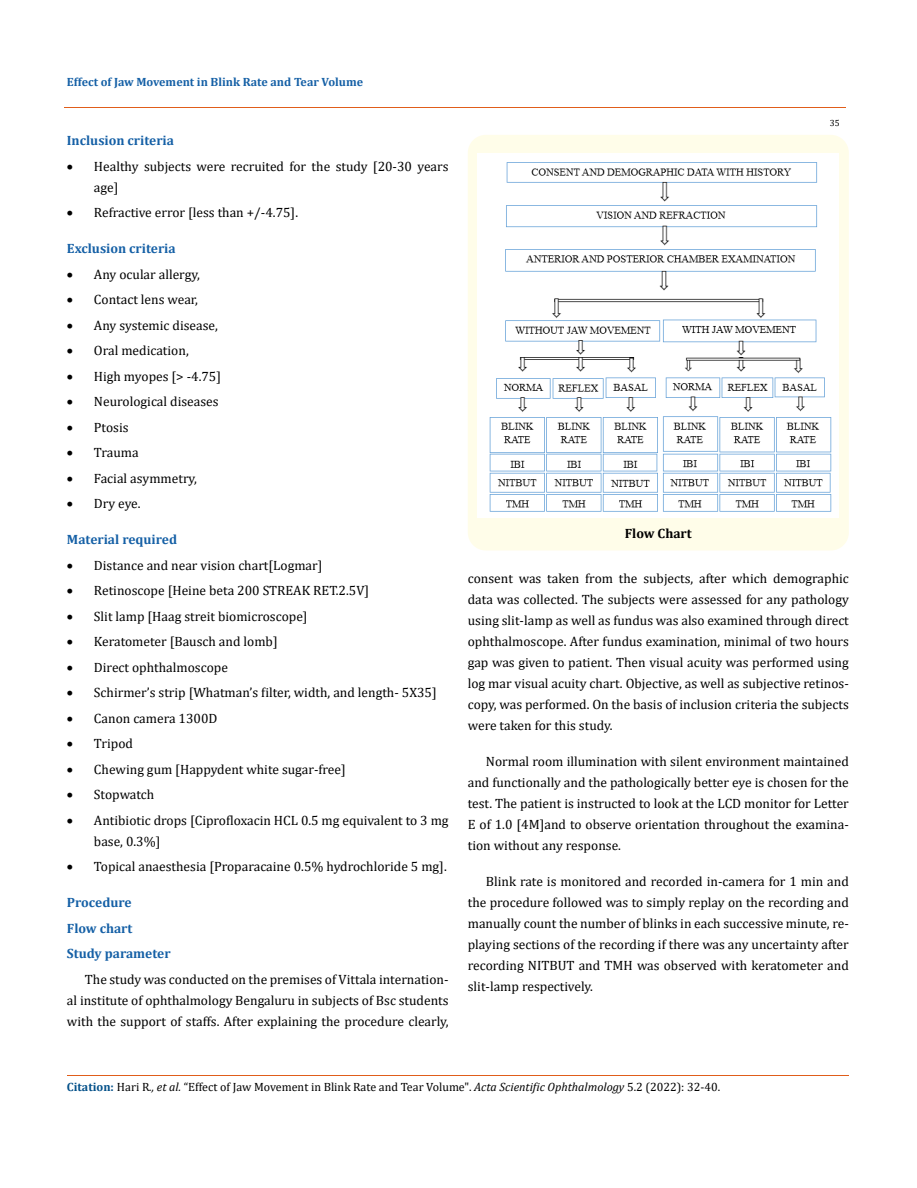
<style>
.page{position:relative;width:917px;height:1188px;background:#fff}
.page>*{position:absolute;margin:0;border:0;box-sizing:border-box;transform-origin:0 0}
.t1{font:13.5px/21px "Cambria";color:#000;text-align:justify}
.t2{font:700 13.5px/25.5px "Cambria";color:#1560a6}
.t3{font:700 13.5px "Cambria";color:#000}
.t4{font:12px "Cambria";color:#000}
.t5{font:700 12px "Cambria";color:#1560a6}
.t6{font:9px "Cambria";color:#000}
.s1{font-weight:700;color:#035089}
.s2{font-style:italic}
</style>
<div class="page">
<div style="left:468px;top:135px;width:380px;height:416px;background:#fffde9;border-radius:18px"></div>
<img style="left:478px;top:153px;width:360px;height:365px">
<hr style="left:64px;top:108px;width:781px;height:1px;background:#e05d1a">
<hr style="left:67px;top:1076px;width:781px;height:1px;background:#e05d1a">
<p class="t5" style="left:67px;top:73px;width:298px">Effect of Jaw Movement in Blink Rate and Tear Volume</p>
<p class="t2" style="left:67px;top:128px;width:109px">Inclusion criteria</p>
<p class="t1" style="left:94px;top:156px;width:356px;text-indent:-27px">• Healthy subjects were recruited for the study [20-30 years age]</p>
<p class="t1" style="left:67px;top:202px;width:233px">• Refractive error [less than +/-4.75].</p>
<p class="t2" style="left:67px;top:236px;width:110px">Exclusion criteria</p>
<p class="t1" style="left:67px;top:264px;width:134px">• Any ocular allergy,</p>
<p class="t1" style="left:67px;top:289px;width:132px">• Contact lens wear,</p>
<p class="t1" style="left:67px;top:315px;width:152px">• Any systemic disease,</p>
<p class="t1" style="left:67px;top:340px;width:123px">• Oral medication,</p>
<p class="t1" style="left:67px;top:366px;width:156px">• High myopes [&gt; -4.75]</p>
<p class="t1" style="left:67px;top:391px;width:153px">• Neurological diseases</p>
<p class="t1" style="left:67px;top:417px;width:63px">• Ptosis</p>
<p class="t1" style="left:67px;top:442px;width:73px">• Trauma</p>
<p class="t1" style="left:67px;top:468px;width:132px">• Facial asymmetry,</p>
<p class="t1" style="left:67px;top:493px;width:75px">• Dry eye.</p>
<p class="t2" style="left:67px;top:527px;width:112px">Material required</p>
<p class="t1" style="left:67px;top:555px;width:257px">• Distance and near vision chart[Logmar]</p>
<p class="t1" style="left:67px;top:580px;width:304px">• Retinoscope [Heine beta 200 STREAK RET.2.5V]</p>
<p class="t1" style="left:67px;top:606px;width:242px">• Slit lamp [Haag streit biomicroscope]</p>
<p class="t1" style="left:67px;top:631px;width:212px">• Keratometer [Bausch and lomb]</p>
<p class="t1" style="left:67px;top:657px;width:162px">• Direct ophthalmoscope</p>
<p class="t1" style="left:67px;top:682px;width:371px">• Schirmer’s strip [Whatman’s filter, width, and length- 5X35]</p>
<p class="t1" style="left:67px;top:708px;width:152px">• Canon camera 1300D</p>
<p class="t1" style="left:67px;top:733px;width:68px">• Tripod</p>
<p class="t1" style="left:67px;top:759px;width:280px">• Chewing gum [Happydent white sugar-free]</p>
<p class="t1" style="left:67px;top:784px;width:89px">• Stopwatch</p>
<p class="t1" style="left:94px;top:810px;width:356px;text-indent:-27px">• Antibiotic drops [Ciprofloxacin HCL 0.5 mg equivalent to 3 mg base, 0.3%]</p>
<p class="t1" style="left:67px;top:856px;width:381px">• Topical anaesthesia [Proparacaine 0.5% hydrochloride 5 mg].</p>
<p class="t2" style="left:67px;top:890px;width:105px">Procedure<br>Flow chart<br>Study parameter</p>
<p class="t1" style="left:67px;top:969px;width:383px;text-indent:18px">The study was conducted on the premises of Vittala internation&shy;al institute of ophthalmology Bengaluru in subjects of Bsc students with the support of staffs. After explaining the procedure clearly,</p>
<p class="t6" style="left:829px;top:118px;width:11px">35</p>
<p class="t3" style="left:625px;top:523px;width:68px">Flow Chart</p>
<p class="t1" style="left:468px;top:567px;width:382px">consent was taken from the subjects, after which demographic data was collected. The subjects were assessed for any pathology using slit-lamp as well as fundus was also examined through direct ophthalmoscope. After fundus examination, minimal of two hours gap was given to patient. Then visual acuity was performed using log mar visual acuity chart. Objective, as well as subjective retinos&shy;copy, was performed. On the basis of inclusion criteria the subjects were taken for this study.</p>
<p class="t1" style="left:468px;top:750px;width:382px;text-indent:18px">Normal room illumination with silent environment maintained and functionally and the pathologically better eye is chosen for the test. The patient is instructed to look at the LCD monitor for Letter E of 1.0 [4M]and to observe orientation throughout the examina&shy;tion without any response.</p>
<p class="t1" style="left:468px;top:871px;width:382px;text-indent:18px">Blink rate is monitored and recorded in-camera for 1 min and the procedure followed was to simply replay on the recording and manually count the number of blinks in each successive minute, re&shy;playing sections of the recording if there was any uncertainty after recording NITBUT and TMH was observed with keratometer and slit-lamp respectively.</p>
<p class="t4" style="left:67px;top:1080px;width:654px"><span class="s1">Citation:</span> Hari R<span class="s2">., et al.</span> “Effect of Jaw Movement in Blink Rate and Tear Volume". <span class="s2">Acta Scientific Ophthalmology</span> 5.2 (2022): 32-40.</p>
</div>
